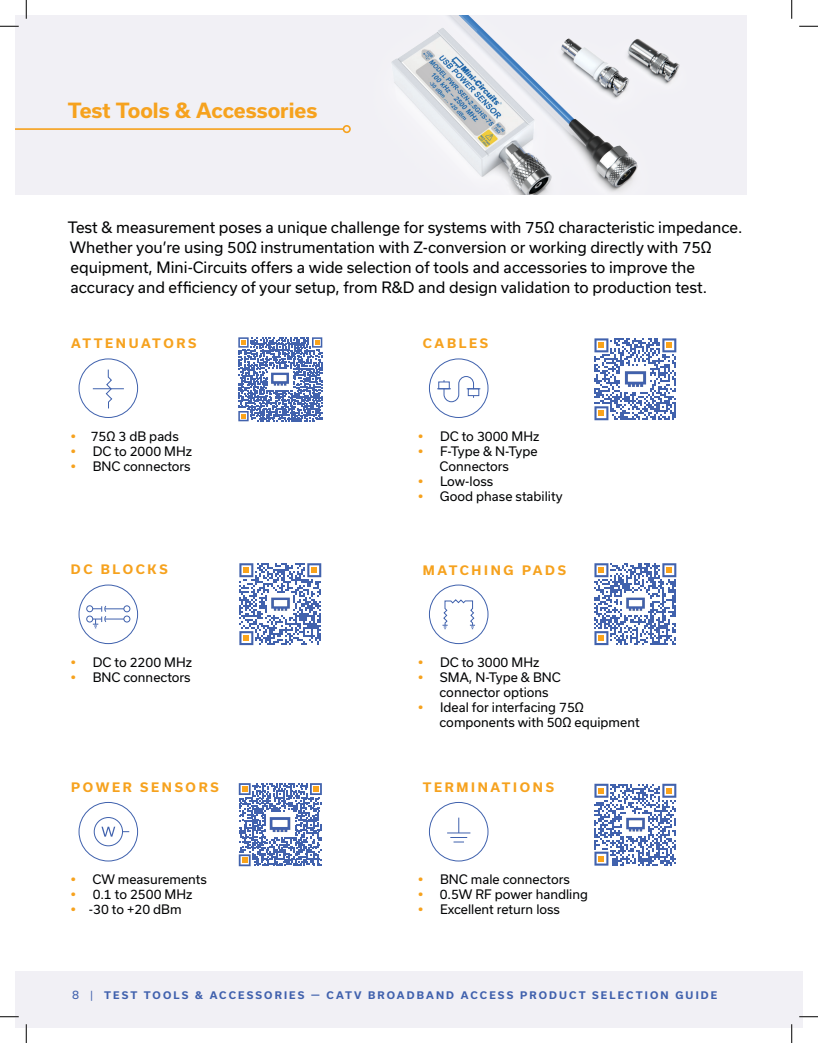
<style>
.page{position:relative;width:818px;height:1043px;background:#fff}
.page>*{position:absolute;margin:0;border:0;box-sizing:border-box;transform-origin:0 0}
.t1{font:700 20px "Usual";color:#f6a21e}
.t2{font:15px/20px "Usual";color:#020304}
.t3{font:12.5px/15px "Usual";color:#020304}
.t4{font:700 12.5px "Usual";letter-spacing:.215em;color:#f6a21e}
.t5{font:11.25px "Usual";color:#4061ad}
.Body_Copy{font:700 10px "Usual";letter-spacing:.215em;color:#4061ad}
.s1{font-size:15px;color:#f6a21e}
.s2{font-weight:400}
</style>
<div class="page">
<div style="left:15px;top:15px;width:731px;height:179px;background:#f1f0f5"></div>
<img style="left:346px;top:15px;width:334px;height:179px">
<div style="left:15px;top:971px;width:787px;height:57px;background:#f1f0f5"></div>
<hr style="left:15px;top:128px;width:328px;height:2px;background:#f6a21e">
<div style="left:342px;top:125px;width:9px;height:8px;border:2px solid #f6a21e;border-radius:50%"></div>
<div style="left:79px;top:358px;width:59px;height:60px;border:1px solid #3f61ad;border-radius:50%"></div>
<hr style="left:93px;top:388px;width:31px;height:1px;background:#3f61ad">
<svg style="left:105px;top:369px;width:8px;height:40px"></svg>
<div style="left:79px;top:584px;width:59px;height:60px;border:1px solid #3f61ad;border-radius:50%"></div>
<div style="left:86px;top:605px;width:7px;height:7px;border:1px solid #3f61ad;border-radius:50%"></div>
<div style="left:123px;top:605px;width:7px;height:7px;border:1px solid #3f61ad;border-radius:50%"></div>
<div style="left:86px;top:615px;width:7px;height:7px;border:1px solid #3f61ad;border-radius:50%"></div>
<div style="left:123px;top:615px;width:7px;height:7px;border:1px solid #3f61ad;border-radius:50%"></div>
<svg style="left:93px;top:605px;width:31px;height:23px"></svg>
<div style="left:79px;top:802px;width:59px;height:59px;border:1px solid #3f61ad;border-radius:50%"></div>
<div style="left:94px;top:817px;width:29px;height:29px;border:1px solid #3f61ad;border-radius:50%"></div>
<svg style="left:101px;top:826px;width:14px;height:10px"></svg>
<div style="left:429px;top:358px;width:59px;height:60px;border:1px solid #3f61ad;border-radius:50%"></div>
<svg style="left:437px;top:376px;width:43px;height:26px"></svg>
<div style="left:429px;top:584px;width:59px;height:60px;border:1px solid #3f61ad;border-radius:50%"></div>
<svg style="left:442px;top:599px;width:33px;height:30px"></svg>
<div style="left:429px;top:802px;width:59px;height:59px;border:1px solid #3f61ad;border-radius:50%"></div>
<svg style="left:447px;top:817px;width:23px;height:25px"></svg>
<svg style="left:238px;top:337px;width:84px;height:84px"></svg>
<img style="left:268px;top:369px;width:25px;height:21px">
<svg style="left:239px;top:563px;width:82px;height:82px"></svg>
<img style="left:267px;top:593px;width:26px;height:22px">
<svg style="left:239px;top:783px;width:83px;height:83px"></svg>
<img style="left:266px;top:812px;width:29px;height:24px">
<svg style="left:594px;top:338px;width:82px;height:82px"></svg>
<img style="left:620px;top:367px;width:30px;height:25px">
<svg style="left:594px;top:563px;width:82px;height:82px"></svg>
<img style="left:622px;top:593px;width:26px;height:22px">
<svg style="left:594px;top:783px;width:82px;height:82px"></svg>
<img style="left:622px;top:814px;width:26px;height:21px">
<svg style="left:0;top:25px;width:19px;height:2px"></svg>
<svg style="left:799px;top:25px;width:19px;height:2px"></svg>
<svg style="left:0;top:1016px;width:19px;height:1px"></svg>
<svg style="left:799px;top:1015px;width:19px;height:2px"></svg>
<svg style="left:25px;top:0;width:2px;height:19px"></svg>
<svg style="left:25px;top:1024px;width:2px;height:18px"></svg>
<svg style="left:791px;top:0;width:1px;height:19px"></svg>
<svg style="left:791px;top:1024px;width:1px;height:18px"></svg>
<p class="t1" style="left:68px;top:99px;width:251px">Test Tools &amp; Accessories</p>
<p class="t2" style="left:68px;top:218px;width:676px">Test &amp; measurement poses a unique challenge for systems with 75Ω characteristic impedance.<br>Whether you’re using 50Ω instrumentation with Z-conversion or working directly with 75Ω equipment, Mini-Circuits offers a wide selection of tools and accessories to improve the accuracy and efficiency of your setup, from R&amp;D and design validation to production test.</p>
<p class="t4" style="left:71px;top:336px;width:127px">ATTENUATORS</p>
<p class="t4" style="left:423px;top:336px;width:67px">CABLES</p>
<p class="t3" style="left:70px;top:428px;width:110px"><span class="s1">•</span> 75Ω 3 dB pads</p>
<p class="t3" style="left:70px;top:443px;width:123px"><span class="s1">•</span> DC to 2000 MHz</p>
<p class="t3" style="left:70px;top:458px;width:122px"><span class="s1">•</span> BNC connectors</p>
<p class="t3" style="left:417px;top:428px;width:123px"><span class="s1">•</span> DC to 3000 MHz</p>
<p class="t3" style="left:417px;top:443px;width:121px;text-align:center"><span class="s1">•</span> F-Type &amp; N-Type<br>Connectors</p>
<p class="t3" style="left:417px;top:473px;width:77px"><span class="s1">•</span> Low-loss</p>
<p class="t3" style="left:417px;top:488px;width:146px"><span class="s1">•</span> Good phase stability</p>
<p class="t4" style="left:71px;top:562px;width:98px">DC BLOCKS</p>
<p class="t4" style="left:423px;top:562px;width:145px">MATCHING PADS</p>
<p class="t3" style="left:70px;top:654px;width:123px"><span class="s1">•</span> DC to 2200 MHz</p>
<p class="t3" style="left:70px;top:669px;width:122px"><span class="s1">•</span> BNC connectors</p>
<p class="t3" style="left:417px;top:654px;width:123px"><span class="s1">•</span> DC to 3000 MHz</p>
<p class="t3" style="left:439px;top:669px;width:123px;text-indent:-22px"><span class="s1">•</span> SMA, N-Type &amp; BNC connector options</p>
<p class="t3" style="left:439px;top:699px;width:201px;text-indent:-22px"><span class="s1">•</span> Ideal for interfacing 75Ω components with 50Ω equipment</p>
<p class="t4" style="left:71px;top:780px;width:149px">POWER SENSORS</p>
<p class="t4" style="left:423px;top:780px;width:133px">TERMINATIONS</p>
<p class="t3" style="left:70px;top:872px;width:138px"><span class="s1">•</span> CW measurements</p>
<p class="t3" style="left:70px;top:887px;width:123px"><span class="s1">•</span> 0.1 to 2500 MHz</p>
<p class="t3" style="left:70px;top:902px;width:113px"><span class="s1">•</span> -30 to +20 dBm</p>
<p class="t3" style="left:417px;top:872px;width:154px"><span class="s1">•</span> BNC male connectors</p>
<p class="t3" style="left:417px;top:887px;width:172px"><span class="s1">•</span> 0.5W RF power handling</p>
<p class="t3" style="left:417px;top:902px;width:144px"><span class="s1">•</span> Excellent return loss</p>
<p class="t5" style="left:72px;top:988px;width:9px">8</p>
<p class="Body_Copy" style="left:90px;top:989px;width:628px"><span class="s2">|</span> TEST TOOLS &amp; ACCESSORIES — CATV BROADBAND ACCESS PRODUCT SELECTION GUIDE</p>
</div>
